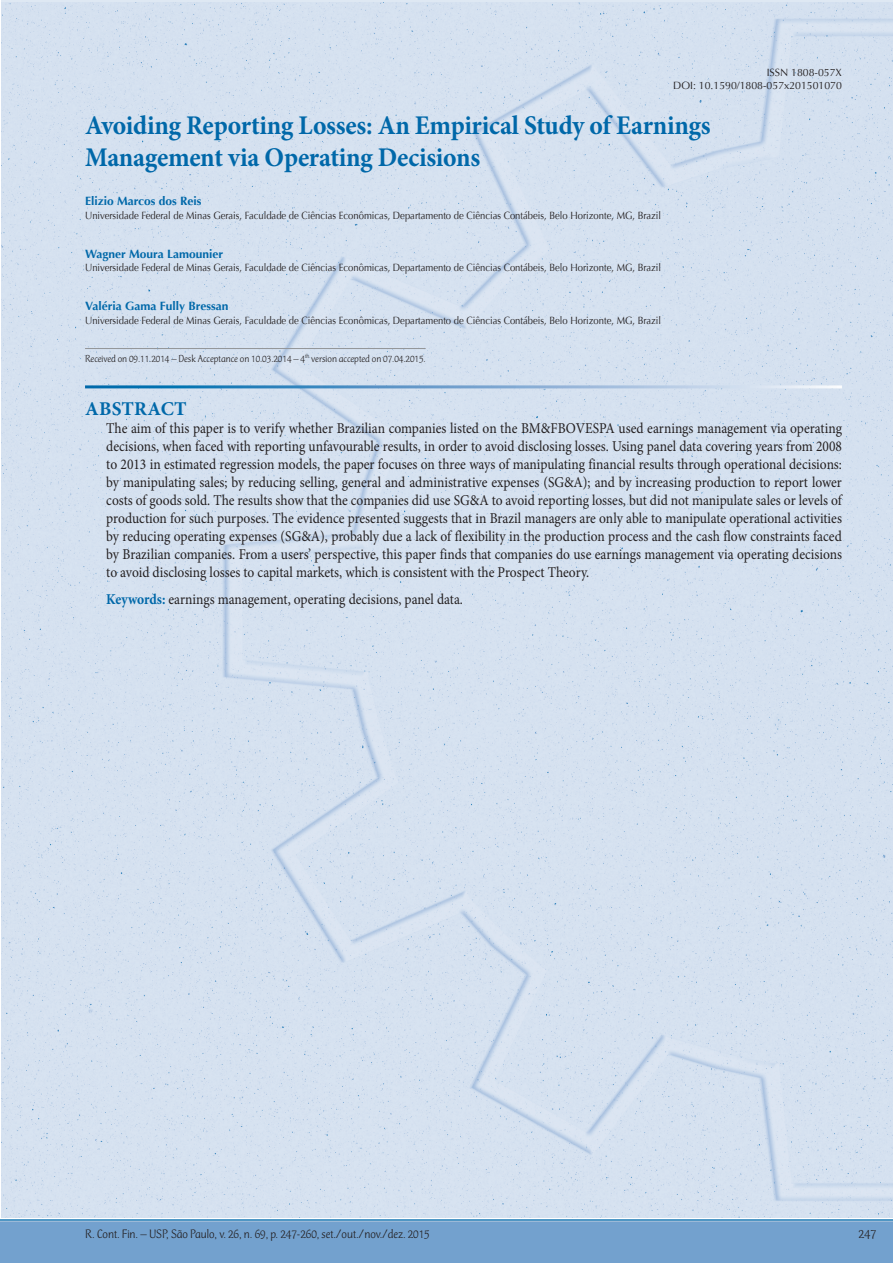
<style>
.page{position:relative;width:893px;height:1263px;background:#fff}
.page>*{position:absolute;margin:0;border:0;box-sizing:border-box;transform-origin:0 0}
._01-Tit-Artigo_Port{font:700 27px/32.4px "Minion Pro";letter-spacing:-.01em;color:#0068a9;scale:.95 1}
._01-Resumo-Abstract{font:700 19.5px "Minion Pro";letter-spacing:.01em;color:#0068a9}
._01-Texto-Resumo-Por{font:15px/18px "Minion Pro";color:#231f20;text-align:justify;scale:.9 1}
.t1{font:300 13.5px "CT Mercurius Std";color:#231f20}
._00-Pag-Mestra_-_Dir{font:300 12.75px "CT Mercurius Std";color:#231f20}
._01-Autor{font:700 12px "Optima";color:#0068a9}
._01-Autor-Universida{font:10.5px "Optima";color:#231f20;scale:.9 1}
._01-XFonte__Recebido{font:300 10.5px "CT Mercurius Std";color:#231f20}
._03-Fonte-Fig_Tab_Qu{font:10.5px "Optima";color:#231f20}
.s1{font-weight:700;color:#0068a9}
</style>
<div class="page">
<div style="left:1px;top:3px;width:892px;height:1215px;background:#d5e1f0"></div>
<div style="left:0;top:1221px;width:893px;height:42px;background:#73a1ce"></div>
<hr style="left:0;top:1219px;width:893px;height:2px;background:#1c7bb7">
<hr style="left:85px;top:348px;width:341px;height:1px;background:#939598">
<hr style="left:85px;top:385px;width:757px;height:3px;background:#fff">
<p class="_03-Fonte-Fig_Tab_Qu" style="left:767px;top:66px;width:77px">ISSN 1808-057X</p>
<p class="_03-Fonte-Fig_Tab_Qu" style="left:673px;top:79px;width:170px">DOI: 10.1590/1808-057x201501070</p>
<p class="_01-Tit-Artigo_Port" style="left:85px;top:108px;width:660px">Avoiding Reporting Losses: An Empirical Study of Earnings<br>Management via Operating Decisions</p>
<p class="_01-Autor" style="left:85px;top:194px;width:118px">Elizio Marcos dos Reis</p>
<p class="_01-Autor-Universida" style="left:85px;top:209px;width:642px">Universidade Federal de Minas Gerais, Faculdade de Ciências Econômicas, Departamento de Ciências Contábeis, Belo Horizonte, MG, Brazil</p>
<p class="_01-Autor" style="left:85px;top:246px;width:140px">Wagner Moura Lamounier</p>
<p class="_01-Autor-Universida" style="left:85px;top:261px;width:642px">Universidade Federal de Minas Gerais, Faculdade de Ciências Econômicas, Departamento de Ciências Contábeis, Belo Horizonte, MG, Brazil</p>
<p class="_01-Autor" style="left:85px;top:299px;width:145px">Valéria Gama Fully Bressan</p>
<p class="_01-Autor-Universida" style="left:85px;top:314px;width:642px">Universidade Federal de Minas Gerais, Faculdade de Ciências Econômicas, Departamento de Ciências Contábeis, Belo Horizonte, MG, Brazil</p>
<p class="_01-XFonte__Recebido" style="left:85px;top:353px;width:342px">Received on 09.11.2014 – Desk Acceptance on 10.03.2014 – 4<sup>th</sup> version accepted on 07.04.2015.</p>
<p class="_01-Resumo-Abstract" style="left:85px;top:395px;width:103px">ABSTRACT</p>
<p class="_01-Texto-Resumo-Por" style="left:106px;top:419px;width:819px">The aim of this paper is to verify whether Brazilian companies listed on the BM&amp;FBOVESPA used earnings management via operating decisions, when faced with reporting unfavourable results, in order to avoid disclosing losses. Using panel data covering years from 2008 to 2013 in estimated regression models, the paper focuses on three ways of manipulating financial results through operational decisions: by manipulating sales; by reducing selling, general and administrative expenses (SG&amp;A); and by increasing production to report lower costs of goods sold. The results show that the companies did use SG&amp;A to avoid reporting losses, but did not manipulate sales or levels of production for such purposes. The evidence presented suggests that in Brazil managers are only able to manipulate operational activities by reducing operating expenses (SG&amp;A), probably due a lack of flexibility in the production process and the cash flow constraints faced by Brazilian companies. From a users’ perspective, this paper finds that companies do use earnings management via operating decisions to avoid disclosing losses to capital markets, which is consistent with the Prospect Theory.</p>
<p class="_01-Texto-Resumo-Por" style="left:106px;top:590px;width:398px"><span class="s1">Keywords:</span> earnings management, operating decisions, panel data.</p>
<p class="_00-Pag-Mestra_-_Dir" style="left:85px;top:1227px;width:346px">R. Cont. Fin. – USP, São Paulo, v. 26, n. 69, p. 247-260, set./out./nov./dez. 2015</p>
<p class="t1" style="left:858px;top:1227px;width:19px">247</p>
</div>
